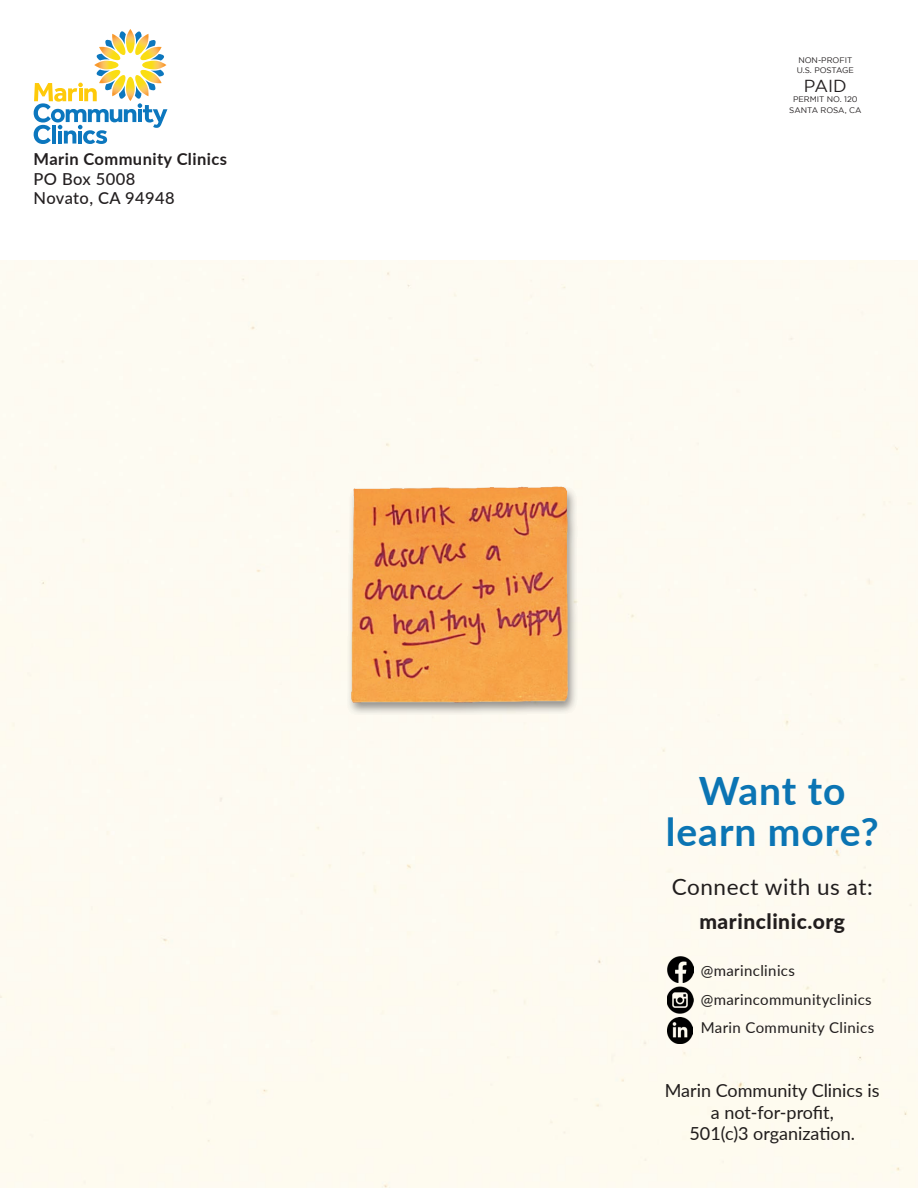
<style>
.page{position:relative;width:918px;height:1188px;background:#fff}
.page>*{position:absolute;margin:0;border:0;box-sizing:border-box;transform-origin:0 0}
.t1{font:700 39px/40.5px "Lato";letter-spacing:.025em;color:#0c77be;text-align:center}
.t2{font:22.5px "Lato";letter-spacing:.025em;color:#231f20}
.t3{font:800 21px "Lato";letter-spacing:.025em;color:#231f20}
.t4{font:18px/21.6px "Lato";color:#231f20;text-align:center}
.t5{font:17.4px "Gotham";color:#231f20}
.t6{font:500 16.5px "Lato";letter-spacing:.025em;color:#231f20}
.t7{font:700 16.5px "Lato";letter-spacing:.025em;color:#231f20}
.t8{font:15px "Lato";letter-spacing:.025em;color:#231f20}
.t9{font:8.1px/10.4px "Gotham";color:#231f20}
</style>
<div class="page">
<svg style="left:34px;top:29px;width:133px;height:115px"></svg>
<div style="left:0;top:261px;width:918px;height:927px;background:#fdfbf1"></div>
<p class="t7" style="left:34px;top:147px;width:195px">Marin Community Clinics</p>
<p class="t6" style="left:34px;top:167px;width:103px">PO Box 5008</p>
<p class="t6" style="left:34px;top:187px;width:143px">Novato, CA 94948</p>
<p class="t9" style="left:797px;top:55px;width:59px">NON-PROFIT<br>U.S. POSTAGE</p>
<p class="t5" style="left:804px;top:76px;width:44px">PAID</p>
<p class="t9" style="left:789px;top:94px;width:74px;text-align:center">PERMIT NO. 120<br>SANTA ROSA, CA</p>
<p class="t1" style="left:666px;top:769px;width:214px">Want to learn more?</p>
<p class="t2" style="left:672px;top:870px;width:202px">Connect with us at:</p>
<p class="t3" style="left:699px;top:906px;width:147px">marinclinic.org</p>
<p class="t8" style="left:701px;top:960px;width:96px">@marinclinics</p>
<p class="t8" style="left:701px;top:989px;width:172px">@marincommunityclinics</p>
<p class="t8" style="left:701px;top:1017px;width:175px">Marin Community Clinics</p>
<p class="t4" style="left:665px;top:1079px;width:216px">Marin Community Clinics is a not-for-profit,<br>501(c)3 organization.</p>
</div>
